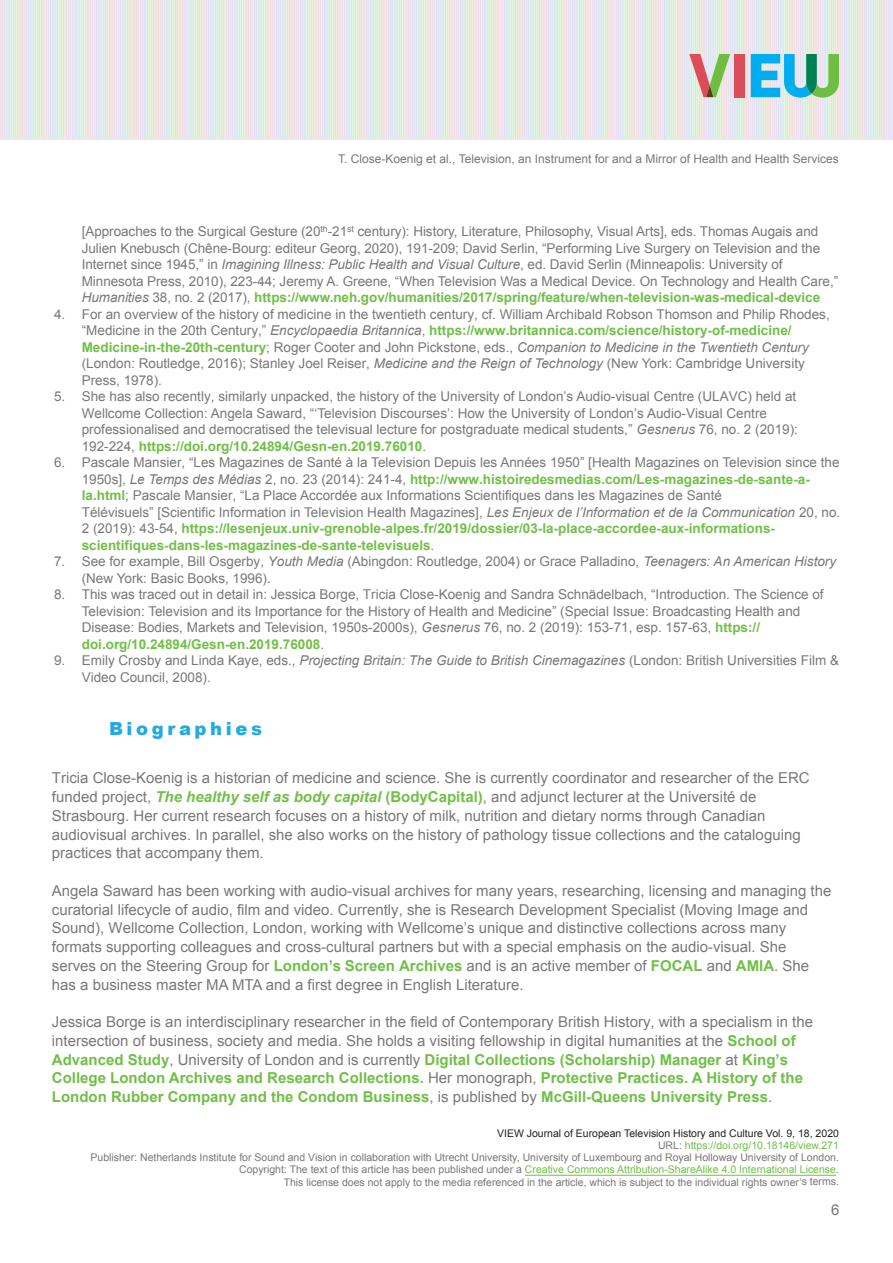
<style>
.page{position:relative;width:893px;height:1263px;background:#fff}
.page>*{position:absolute;margin:0;border:0;box-sizing:border-box;transform-origin:0 0}
.A_head{font:900 18px "Arial";letter-spacing:.2em;color:#22abe2}
.Body_text_first{font:15px/18.8px "Arial";color:#797877}
.Notes{font:13.5px/16.5px "Arial";color:#797877}
.t1{font:12px "Arial";color:#797877}
.Body_text_first-2{font:10.5px/12px "Arial";color:#797877;text-align:right}
.s1{font-style:italic}
.s2{font-weight:700;color:#70bf47}
.s3{font-style:inherit}
.s4{font-weight:700;color:#71bf47}
.s5{font-weight:700;font-style:italic;color:#71bf47}
.s6{color:#231f20}
.s7{color:#70bf47}
</style>
<div class="page">
<img style="left:0;top:0;width:893px;height:140px">
<div style="left:734px;top:54px;width:10px;height:43px;background:#db4d58"></div>
<svg style="left:751px;top:54px;width:88px;height:44px;background:#64c0c4"></svg>
<svg style="left:689px;top:54px;width:41px;height:43px;background:#c6b69c"></svg>
<hr style="left:525px;top:1175px;width:311px;height:1px;background:#70bf47">
<p class="t1" style="left:338px;top:151px;width:502px">T. Close-Koenig et al., Television, an Instrument for and a Mirror of Health and Health Services</p>
<p class="Notes" style="left:82px;top:223px;width:758px">[Approaches to the Surgical Gesture (20<sup>th</sup>-21<sup>st</sup> century): History, Literature, Philosophy, Visual Arts], eds. Thomas Augais and Julien Knebusch (Chêne-Bourg: editeur Georg, 2020), 191-209; David Serlin, “Performing Live Surgery on Television and the Internet since 1945,” in <span class="s1">Imagining Illness: Public Health and Visual Culture</span>, ed. David Serlin (Minneapolis: University of Minnesota Press, 2010), 223-44; Jeremy A. Greene, “When Television Was a Medical Device. On Technology and Health Care,” <span class="s1">Humanities</span> 38, no. 2 (2017), <span class="s2">https://www.neh.gov/humanities/2017/spring/feature/when-television-was-medical-device</span></p>
<p class="Notes" style="left:82px;top:306px;width:749px;text-indent:-28px"><span class="s3">4.</span> For an overview of the history of medicine in the twentieth century, cf. William Archibald Robson Thomson and Philip Rhodes, “Medicine in the 20th Century,” <span class="s1">Encyclopaedia Britannica</span>, <span class="s2">https://www.britannica.com/science/history-of-medicine/ Medicine-in-the-20th-century</span>; Roger Cooter and John Pickstone, eds., <span class="s1">Companion to Medicine in the Twentieth Century </span>(London: Routledge, 2016); Stanley Joel Reiser, <span class="s1">Medicine and the Reign of Technology</span> (New York: Cambridge University Press, 1978).</p>
<p class="Notes" style="left:82px;top:388px;width:718px;text-indent:-28px"><span class="s3">5.</span> She has also recently, similarly unpacked, the history of the University of London’s Audio-visual Centre (ULAVC) held at Wellcome Collection: Angela Saward, “‘Television Discourses’: How the University of London’s Audio-Visual Centre professionalised and democratised the televisual lecture for postgraduate medical students,” <span class="s1">Gesnerus</span> 76, no. 2 (2019):<br><span class="s3">192-</span>224<span class="s3">,</span> <span class="s4">https://doi.org/10.24894/Gesn-en.2019.76010</span>.</p>
<p class="Notes" style="left:82px;top:454px;width:760px;text-indent:-28px"><span class="s3">6.</span> Pascale Mansier, “Les Magazines de Santé à la Television Depuis les Années 1950” [Health Magazines on Television since the 1950s], <span class="s1">Le Temps des Médias</span> 2, no. 23 (2014): 241-4<span class="s3">,</span> <span class="s4">http://www.histoiredesmedias.com/Les-magazines-de-sante-a&shy;la.html</span>; Pascale Mansier, “La Place Accordée aux Informations Scientifiques dans les Magazines de Santé<br><span class="s3">Télévisuels”</span> [Scientific Information in Television Health Magazines], <span class="s1">Les Enjeux de l’Information et de la Communication</span> 20, no.<br>2 (2019): 43-54<span class="s3">,</span> <span class="s4">https://lesenjeux.univ-grenoble-alpes.fr/2019/dossier/03-la-place-accordee-aux-informations&shy;scientifiques-dans-les-magazines-de-sante-televisuels</span>.</p>
<p class="Notes" style="left:82px;top:553px;width:756px;text-indent:-28px"><span class="s3">7.</span> See for example, Bill Osgerby, <span class="s1">Youth Media</span> (Abingdon: Routledge, 2004) or Grace Palladino, <span class="s1">Teenagers: An American History </span>(New York: Basic Books, 1996).</p>
<p class="Notes" style="left:82px;top:586px;width:743px;text-indent:-28px"><span class="s3">8.</span> This was traced out in detail in: Jessica Borge, Tricia Close-Koenig and Sandra Schnädelbach, “Introduction. The Science of Television: Television and its Importance for the History of Health and Medicine” (Special Issue: Broadcasting Health and Disease: Bodies, Markets and Television, 1950s-2000s), <span class="s1">Gesnerus</span> 76, no. 2 (2019): 153-71, esp. 157-63<span class="s3">,</span> <span class="s4">https:// doi.org/10.24894/Gesn-en.2019.76008</span>.</p>
<p class="Notes" style="left:82px;top:652px;width:759px;text-indent:-28px"><span class="s3">9.</span> Emily Crosby and Linda Kaye, eds., <span class="s1">Projecting Britain: The Guide to British Cinemagazines</span> (London: British Universities Film &amp;<br>Video Council, 2008).</p>
<p class="A_head" style="left:109px;top:715px;width:155px">Biographies</p>
<p class="Body_text_first" style="left:52px;top:769px;width:759px">Tricia Close-Koenig is a historian of medicine and science. She is currently coordinator and researcher of the ERC funded project, <span class="s5">The healthy self as body capital</span> <span class="s4">(BodyCapital)</span>, and adjunct lecturer at the Université de Strasbourg. Her current research focuses on a history of milk, nutrition and dietary norms through Canadian audiovisual archives. In parallel, she also works on the history of pathology tissue collections and the cataloguing practices that accompany them.</p>
<p class="Body_text_first" style="left:52px;top:881px;width:781px">Angela Saward has been working with audio-visual archives for many years, researching, licensing and managing the curatorial lifecycle of audio, film and video. Currently, she is Research Development Specialist (Moving Image and Sound), Wellcome Collection, London, working with Wellcome’s unique and distinctive collections across many formats supporting colleagues and cross-cultural partners but with a special emphasis on the audio-visual. She serves on the Steering Group for <span class="s2">London’s Screen Archives</span> and is an active member of <span class="s2">FOCAL</span> and <span class="s2">AMIA</span>. She has a business master MA MTA and a first degree in English Literature.</p>
<p class="Body_text_first" style="left:52px;top:1013px;width:763px">Jessica Borge is an interdisciplinary researcher in the field of Contemporary British History, with a specialism in the intersection of business, society and media. She holds a visiting fellowship in digital humanities at the <span class="s2">School of Advanced Study</span>, University of London and is currently <span class="s2">Digital Collections (Scholarship) Manager</span> at <span class="s2">King’s College London Archives and Research Collections.</span> Her monograph, <span class="s2">Protective Practices. A History of the London Rubber Company and the Condom Business</span>, is published by <span class="s2">McGill-Queens University Press</span>.</p>
<p class="Body_text_first-2" style="left:91px;top:1128px;width:750px"><span class="s6">VIEW Journal of European Television History and Culture Vol. 9, 18, 2020<br></span>URL: <span class="s7">https://doi.org/10.18146/view.271<br></span>Publisher: Netherlands Institute for Sound and Vision in collaboration with Utrecht University, University of Luxembourg and Royal Holloway University of London.<br>Copyright: The text of this article has been published under a <span class="s7">Creative Commons Attribution-ShareAlike 4.0 International License</span>.<br>This license does not apply to the media referenced in the article, which is subject to the individual rights owner’s terms.</p>
<p class="Body_text_first" style="left:831px;top:1201px;width:10px">6</p>
</div>
